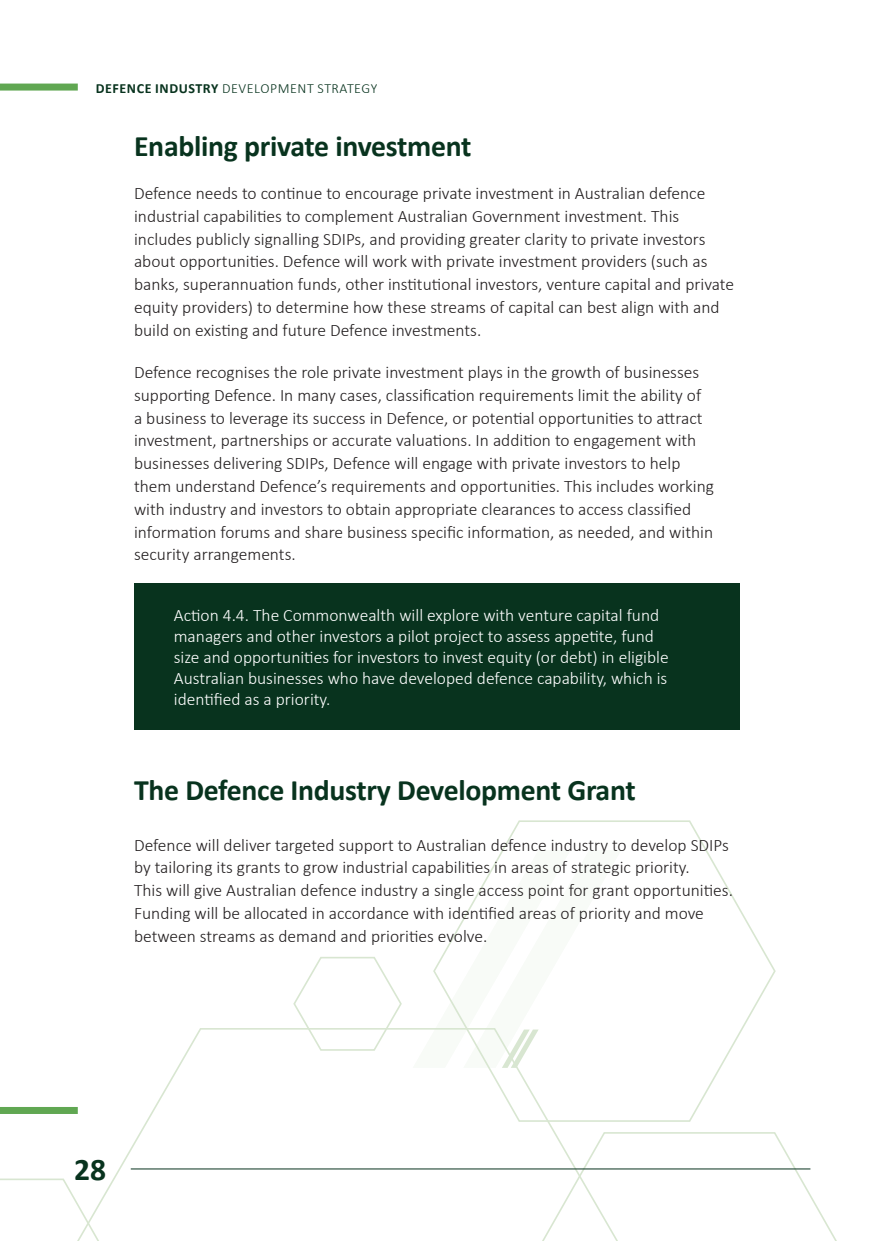
<style>
.page{position:relative;width:874px;height:1241px;background:#fff}
.page>*{position:absolute;margin:0;border:0;box-sizing:border-box;transform-origin:0 0}
.t1{font:700 31.5px "Calibri";color:#08331e}
.Heading_2{font:700 29.75px "Calibri";letter-spacing:-.01em;color:#08331e}
.Text{font:700 29.75px "Calibri";letter-spacing:-.01em;color:#08331e}
.Text-2{font:300 17.5px/22.8px "Calibri";color:#231f20}
.Deffinition_box_Blue{font:300 17.5px/21px "Calibri";color:#fff}
.t2{font:300 14px "Calibri";letter-spacing:.04em;color:#08331e}
.s1{font-weight:700}
</style>
<div class="page">
<svg style="left:503px;top:820px;width:273px;height:302px"></svg>
<svg style="left:52px;top:1026px;width:591px;height:150px"></svg>
<svg style="left:292px;top:957px;width:110px;height:94px"></svg>
<svg style="left:0;top:1176px;width:116px;height:64px"></svg>
<svg style="left:517px;top:1130px;width:319px;height:110px"></svg>
<svg style="left:412px;top:849px;width:209px;height:218px"></svg>
<hr style="left:131px;top:1168px;width:679px;height:1px;background:#08331e">
<div style="left:0;top:1106px;width:78px;height:7px;background:#60a752"></div>
<div style="left:0;top:84px;width:78px;height:7px;background:#60a752"></div>
<div style="left:134px;top:583px;width:605px;height:146px;background:#08331e"></div>
<p class="t2" style="left:96px;top:79px;width:283px"><span class="s1">DEFENCE INDUSTRY</span> DEVELOPMENT STRATEGY</p>
<p class="Text" style="left:134px;top:125px;width:339px">Enabling private investment</p>
<p class="Text-2" style="left:134px;top:181px;width:601px">Defence needs to continue to encourage private investment in Australian defence industrial capabilities to complement Australian Government investment. This includes publicly signalling SDIPs, and providing greater clarity to private investors about opportunities. Defence will work with private investment providers (such as banks, superannuation funds, other institutional investors, venture capital and private equity providers) to determine how these streams of capital can best align with and build on existing and future Defence investments.</p>
<p class="Text-2" style="left:134px;top:361px;width:581px">Defence recognises the role private investment plays in the growth of businesses supporting Defence. In many cases, classification requirements limit the ability of<br>a business to leverage its success in Defence, or potential opportunities to attract investment, partnerships or accurate valuations. In addition to engagement with businesses delivering SDIPs, Defence will engage with private investors to help them understand Defence’s requirements and opportunities. This includes working with industry and investors to obtain appropriate clearances to access classified information forums and share business specific information, as needed, and within security arrangements.</p>
<p class="Deffinition_box_Blue" style="left:174px;top:604px;width:496px">Action 4.4. The Commonwealth will explore with venture capital fund managers and other investors a pilot project to assess appetite, fund size and opportunities for investors to invest equity (or debt) in eligible Australian businesses who have developed defence capability, which is identified as a priority.</p>
<h2 class="Heading_2" style="left:134px;top:769px;width:503px">The Defence Industry Development Grant</h2>
<p class="Text-2" style="left:134px;top:833px;width:600px">Defence will deliver targeted support to Australian defence industry to develop SDIPs by tailoring its grants to grow industrial capabilities in areas of strategic priority.<br>This will give Australian defence industry a single access point for grant opportunities.<br>Funding will be allocated in accordance with identified areas of priority and move between streams as demand and priorities evolve.</p>
<h1 class="t1" style="left:74px;top:1147px;width:33px">28</h1>
</div>
